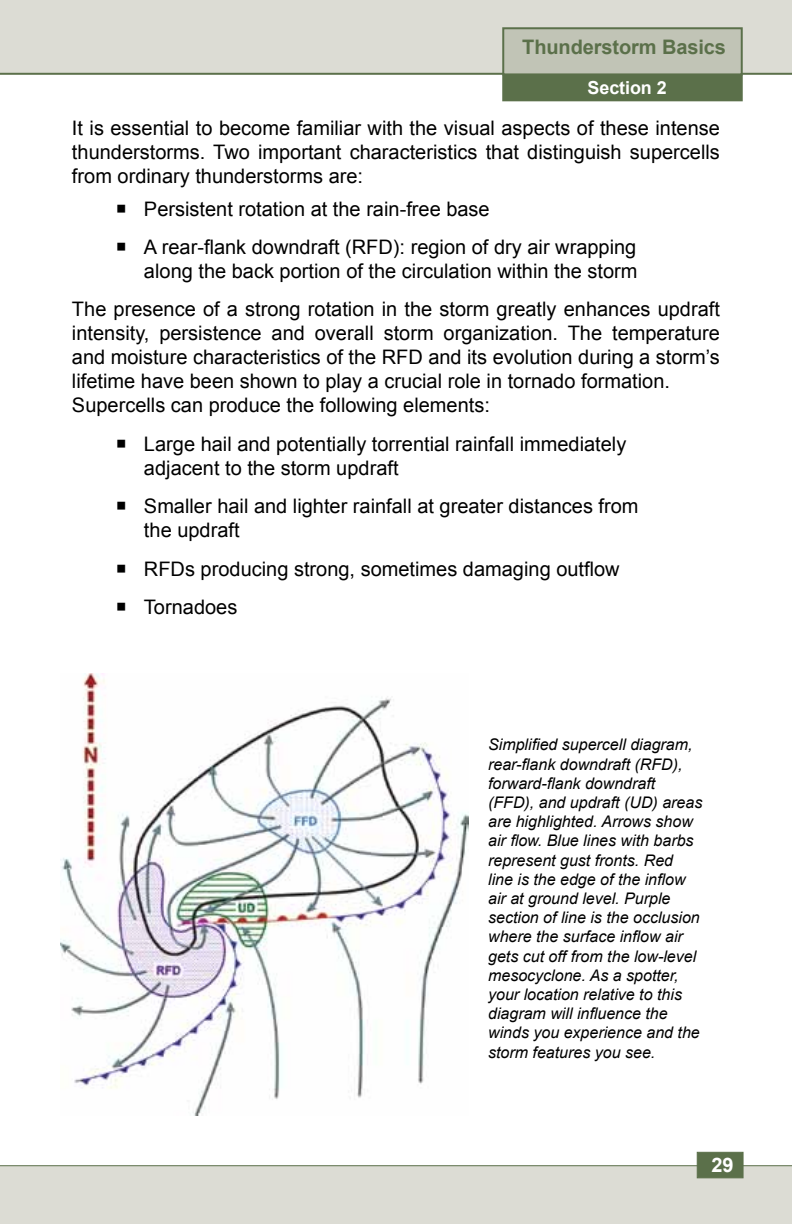
<style>
.page{position:relative;width:792px;height:1224px;background:#fff}
.page>*{position:absolute;margin:0;border:0;box-sizing:border-box;transform-origin:0 0}
.t1{font:20px/24px "Arial";color:#000}
.t2{font:700 20px "Arial";letter-spacing:-.005em;color:#5b704a}
.t3{font:700 20px "Arial";color:#fff}
.t4{font:700 18px "Arial";letter-spacing:-.005em;color:#fff}
.t5{font:italic 16px/19.2px "Arial";color:#000}
</style>
<div class="page">
<div style="left:0;top:1165px;width:792px;height:59px;background:#dcdcd4"></div>
<div style="left:0;top:0;width:792px;height:75px;background:#dcdcd4"></div>
<div style="left:502px;top:75px;width:241px;height:26px;background:#5b704a"></div>
<div style="left:502px;top:27px;width:241px;height:48px;background:#c1c4b6;border:2px solid #5b704a"></div>
<div style="left:697px;top:1152px;width:46px;height:26px;background:#5b704a"></div>
<img style="left:60px;top:674px;width:408px;height:441px">
<p class="t2" style="left:522px;top:34px;width:205px">Thunderstorm Basics</p>
<p class="t4" style="left:588px;top:76px;width:81px">Section 2</p>
<p class="t1" style="left:72px;top:116px;width:649px;text-align:justify">It is essential to become familiar with the visual aspects of these intense thunderstorms. Two important characteristics that distinguish supercells from ordinary thunderstorms are:</p>
<p class="t1" style="left:144px;top:190px;width:494px;line-height:38.4px">Persistent rotation at the rain-free base<br>A rear-flank downdraft (RFD): region of dry air wrapping</p>
<p class="t1" style="left:72px;top:252px;width:649px;line-height:38.4px;text-align:center">along the back portion of the circulation within the storm<br>The presence of a strong rotation in the storm greatly enhances updraft</p>
<p class="t1" style="left:72px;top:322px;width:649px">intensity, persistence and overall storm organization. The temperature and moisture characteristics of the RFD and its evolution during a storm’s lifetime have been shown to play a crucial role in tornado formation.<br>Supercells can produce the following elements:</p>
<p class="t1" style="left:144px;top:432px;width:484px">Large hail and potentially torrential rainfall immediately adjacent to the storm updraft</p>
<p class="t1" style="left:144px;top:494px;width:496px">Smaller hail and lighter rainfall at greater distances from the updraft</p>
<p class="t1" style="left:144px;top:550px;width:477px;line-height:38.4px">RFDs producing strong, sometimes damaging outflow<br>Tornadoes</p>
<p class="t5" style="left:488px;top:735px;width:216px">Simplified supercell diagram, rear-flank downdraft (RFD), forward-flank downdraft (FFD), and updraft (UD) areas are highlighted. Arrows show air flow. Blue lines with barbs represent gust fronts. Red<br>line is the edge of the inflow air at ground level. Purple section of line is the occlusion where the surface inflow air gets cut off from the low-level mesocyclone. As a spotter, your location relative to this diagram will influence the winds you experience and the storm features you see.</p>
<p class="t3" style="left:711px;top:1152px;width:24px">29</p>
</div>
